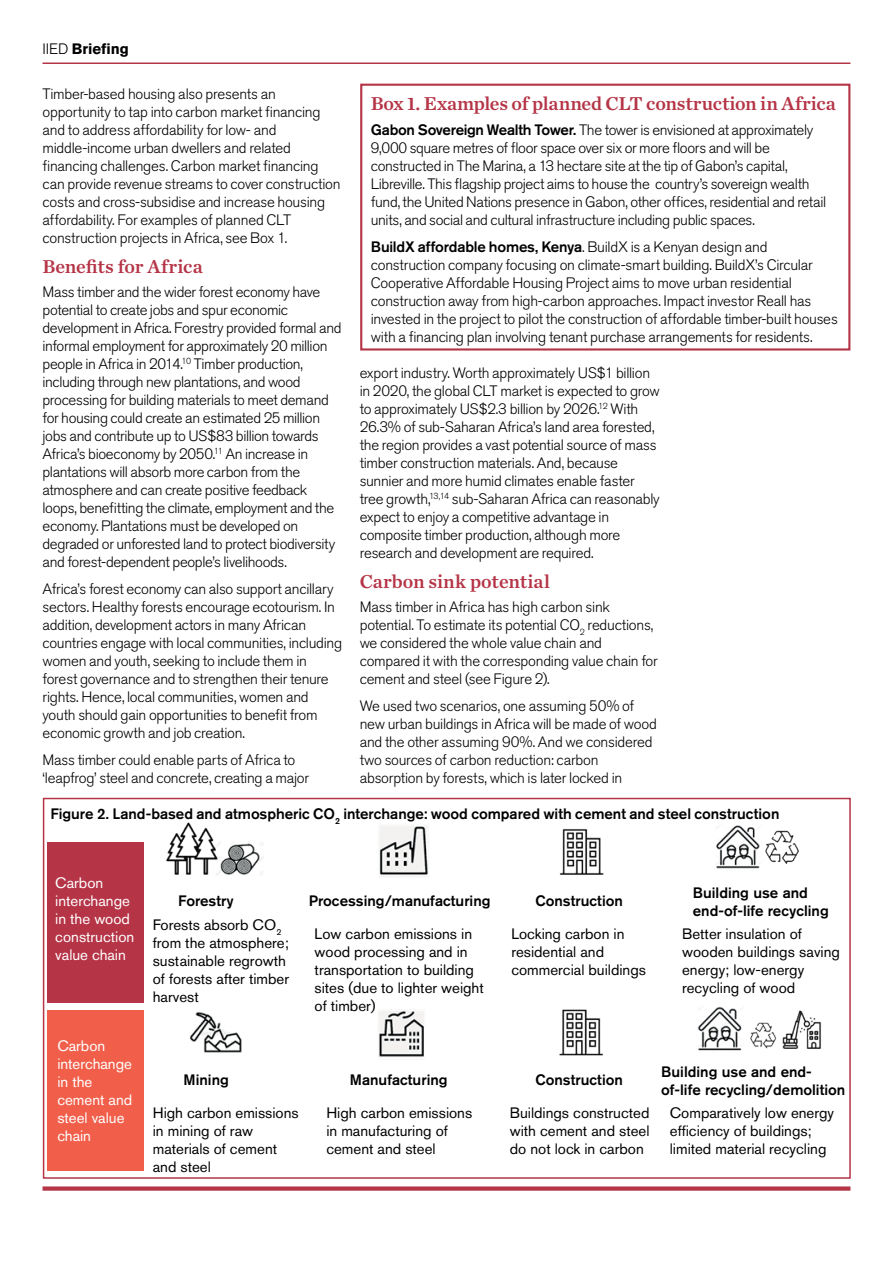
<style>
.page{position:relative;width:893px;height:1263px;background:#fff}
.page>*{position:absolute;margin:0;border:0;box-sizing:border-box;transform-origin:0 0}
.t1{font:19.5px "Chronicle Text G1 Semi";letter-spacing:-.005em;color:#b53547}
.t2{font:300 15px/18px "Akzidenz Grotesk BE";letter-spacing:-.02em;color:#000}
.t3{font:15px/18px "Akzidenz Grotesk BE";color:#000}
.t4{font:500 15px/18px "Akzidenz Grotesk BE";color:#000}
.t5{font:15px/18px "Akzidenz Grotesk BE";color:#fff}
.t6{font:700 15px "Akzidenz Grotesk BE";letter-spacing:-.005em;color:#000}
.s1{font-weight:300}
.s2{font-weight:500}
</style>
<div class="page">
<hr style="left:43px;top:63px;width:807px;height:1px;background:#b53547">
<div style="left:43px;top:1186px;width:807px;height:5px;background:#b53547"></div>
<div style="left:360px;top:84px;width:490px;height:267px;border:2px solid #b53547"></div>
<div style="left:43px;top:798px;width:808px;height:381px;border:2px solid #b53547"></div>
<img style="left:166px;top:822px;width:633px;height:55px">
<div style="left:47px;top:1010px;width:97px;height:161px;background:#f15f4b"></div>
<div style="left:47px;top:842px;width:97px;height:161px;background:#b53547"></div>
<img style="left:190px;top:1006px;width:631px;height:52px">
<p class="t6" style="left:43px;top:40px;width:88px"><span class="s1">IIED</span> Briefing</p>
<p class="t2" style="left:43px;top:85px;width:300px">Timber-based housing also presents an opportunity to tap into carbon market financing and to address affordability for low- and middle-income urban dwellers and related financing challenges. Carbon market financing can provide revenue streams to cover construction costs and cross-subsidise and increase housing affordability. For examples of planned CLT construction projects in Africa, see Box 1.</p>
<h1 class="t1" style="left:43px;top:251px;width:162px">Benefits for Africa</h1>
<p class="t2" style="left:43px;top:283px;width:301px">Mass timber and the wider forest economy have potential to create jobs and spur economic development in Africa. Forestry provided formal and informal employment for approximately 20 million people in Africa in 2014.<sup>10</sup> Timber production, including through new plantations, and wood processing for building materials to meet demand for housing could create an estimated 25 million jobs and contribute up to US$83 billion towards Africa’s bioeconomy by 2050.<sup>11</sup> An increase in plantations will absorb more carbon from the atmosphere and can create positive feedback loops, benefitting the climate, employment and the economy. Plantations must be developed on degraded or unforested land to protect biodiversity and forest-dependent people’s livelihoods.</p>
<p class="t2" style="left:43px;top:580px;width:301px">Africa’s forest economy can also support ancillary sectors. Healthy forests encourage ecotourism. In addition, development actors in many African countries engage with local communities, including women and youth, seeking to include them in forest governance and to strengthen their tenure rights. Hence, local communities, women and youth should gain opportunities to benefit from economic growth and job creation.</p>
<p class="t2" style="left:43px;top:751px;width:268px">Mass timber could enable parts of Africa to ‘leapfrog’ steel and concrete, creating a major</p>
<h1 class="t1" style="left:371px;top:88px;width:466px">Box 1. Examples of planned CLT construction in Africa</h1>
<p class="t2" style="left:371px;top:121px;width:457px"><span class="s2">Gabon Sovereign Wealth Tower.</span> The tower is envisioned at approximately 9,000 square metres of floor space over six or more floors and will be constructed in The Marina, a 13 hectare site at the tip of Gabon’s capital, Libreville. This flagship project aims to house the country’s sovereign wealth fund, the United Nations presence in Gabon, other offices, residential and retail units, and social and cultural infrastructure including public spaces.</p>
<p class="t2" style="left:371px;top:238px;width:469px"><span class="s2">BuildX affordable homes, Kenya</span>. BuildX is a Kenyan design and construction company focusing on climate-smart building. BuildX’s Circular Cooperative Affordable Housing Project aims to move urban residential construction away from high-carbon approaches. Impact investor Reall has invested in the project to pilot the construction of affordable timber-built houses with a financing plan involving tenant purchase arrangements for residents.</p>
<p class="t2" style="left:360px;top:364px;width:302px">export industry. Worth approximately US$1 billion in 2020, the global CLT market is expected to grow to approximately US$2.3 billion by 2026.<sup>12</sup> With 26.3% of sub-Saharan Africa’s land area forested, the region provides a vast potential source of mass timber construction materials. And, because sunnier and more humid climates enable faster tree growth,<sup>13,14</sup> sub-Saharan Africa can reasonably expect to enjoy a competitive advantage in composite timber production, although more research and development are required.</p>
<h1 class="t1" style="left:360px;top:566px;width:192px">Carbon sink potential</h1>
<p class="t2" style="left:360px;top:598px;width:300px">Mass timber in Africa has high carbon sink potential. To estimate its potential CO<sub>2</sub> reductions, we considered the whole value chain and compared it with the corresponding value chain for cement and steel (see Figure 2).</p>
<p class="t2" style="left:360px;top:697px;width:299px">We used two scenarios, one assuming 50% of new urban buildings in Africa will be made of wood and the other assuming 90%. And we considered two sources of carbon reduction: carbon absorption by forests, which is later locked in</p>
<p class="t4" style="left:51px;top:804px;width:730px">Figure 2. Land-based and atmospheric CO<sub>2</sub> interchange: wood compared with cement and steel construction</p>
<p class="t5" style="left:55px;top:874px;width:81px">Carbon interchange in the wood construction value chain</p>
<p class="t5" style="left:57px;top:1036px;width:77px">Carbon interchange in the cement and steel value chain</p>
<p class="t4" style="left:178px;top:891px;width:57px">Forestry</p>
<p class="t4" style="left:309px;top:891px;width:183px">Processing/manufacturing</p>
<p class="t3" style="left:315px;top:924px;width:171px">Low carbon emissions in wood processing and in transportation to building sites (due to lighter weight of timber)</p>
<p class="t3" style="left:153px;top:916px;width:138px">Forests absorb CO<sub>2 </sub>from the atmosphere; sustainable regrowth of forests after timber harvest</p>
<p class="t4" style="left:184px;top:1070px;width:47px">Mining</p>
<p class="t3" style="left:153px;top:1104px;width:147px">High carbon emissions in mining of raw materials of cement and steel</p>
<p class="t4" style="left:350px;top:1070px;width:99px">Manufacturing</p>
<p class="t3" style="left:326px;top:1104px;width:147px">High carbon emissions in manufacturing of cement and steel</p>
<p class="t4" style="left:535px;top:891px;width:89px">Construction</p>
<p class="t3" style="left:511px;top:924px;width:136px">Locking carbon in residential and commercial buildings</p>
<p class="t4" style="left:693px;top:883px;width:137px">Building use and end-of-life recycling</p>
<p class="t3" style="left:682px;top:924px;width:159px">Better insulation of wooden buildings saving energy; low-energy recycling of wood</p>
<p class="t4" style="left:535px;top:1070px;width:89px">Construction</p>
<p class="t3" style="left:510px;top:1104px;width:141px;text-align:justify">Buildings constructed with cement and steel do not lock in carbon</p>
<p class="t4" style="left:661px;top:1063px;width:186px">Building use and end&shy;of-life recycling/demolition</p>
<p class="t3" style="left:670px;top:1104px;width:166px">Comparatively low energy efficiency of buildings; limited material recycling</p>
</div>
